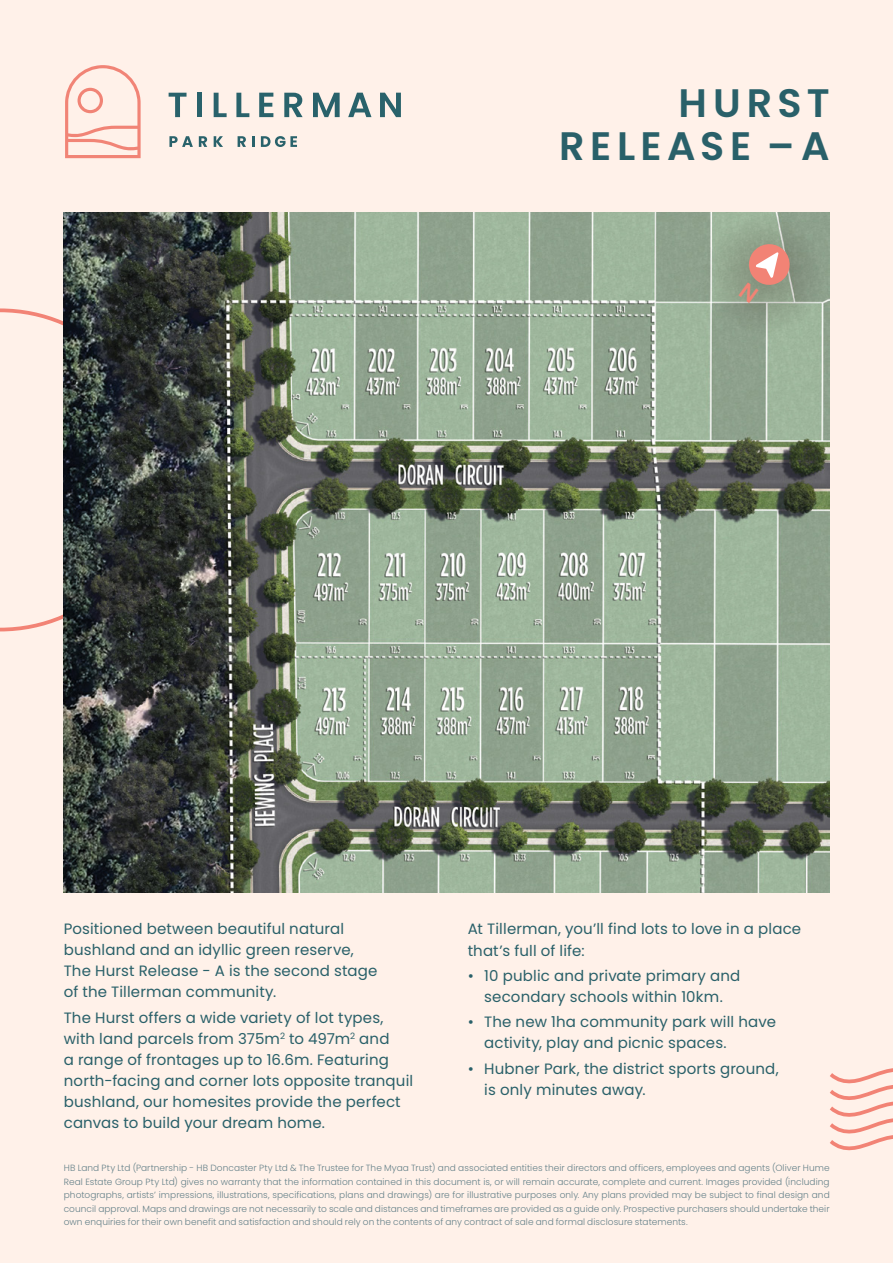
<style>
.page{position:relative;width:893px;height:1263px;background:#fff1e9}
.page>*{position:absolute;margin:0;border:0;box-sizing:border-box;transform-origin:0 0}
.t1{font:600 39.75px/42.6px "Poppins";letter-spacing:.14em;color:#296069;text-align:right}
.t2{font:15px/21px "Poppins";letter-spacing:.01em;color:#296069}
.t3{font:300 9px/13.5px "Poppins";letter-spacing:.005em;color:#658189;text-align:justify}
</style>
<div class="page">
<svg style="left:0;top:308px;width:64px;height:323px"></svg>
<svg style="left:830px;top:1068px;width:63px;height:83px"></svg>
<svg style="left:65px;top:65px;width:76px;height:93px"></svg>
<svg style="left:169px;top:93px;width:18px;height:24px"></svg>
<hr style="left:197px;top:93px;width:4px;height:24px;background:#29626b">
<svg style="left:214px;top:93px;width:13px;height:24px"></svg>
<svg style="left:236px;top:93px;width:13px;height:24px"></svg>
<svg style="left:259px;top:93px;width:14px;height:24px"></svg>
<svg style="left:284px;top:93px;width:19px;height:24px"></svg>
<svg style="left:313px;top:93px;width:27px;height:24px"></svg>
<svg style="left:348px;top:93px;width:23px;height:24px"></svg>
<svg style="left:380px;top:93px;width:21px;height:24px"></svg>
<svg style="left:169px;top:136px;width:24px;height:11px"></svg>
<svg style="left:199px;top:136px;width:8px;height:11px"></svg>
<svg style="left:214px;top:136px;width:9px;height:11px"></svg>
<svg style="left:238px;top:136px;width:8px;height:11px"></svg>
<svg style="left:252px;top:136px;width:2px;height:11px"></svg>
<svg style="left:261px;top:136px;width:36px;height:11px"></svg>
<img style="left:64px;top:213px;width:765px;height:679px">
<svg style="left:703px;top:213px;width:122px;height:121px;background:#92a590"></svg>
<svg style="left:739px;top:241px;width:53px;height:62px;background:#b79d8c"></svg>
<h1 class="t1" style="left:559px;top:82px;width:272px">HURST<br>RELEASE –A</h1>
<h2 class="t2" style="left:64px;top:919px;width:315px">Positioned between beautiful natural bushland and an idyllic green reserve, The Hurst Release - A is the second stage of the Tillerman community.</h2>
<p class="t2" style="left:64px;top:1007px;width:351px">The Hurst offers a wide variety of lot types, with land parcels from 375m<sup>2</sup> to 497m<sup>2</sup> and<br>a range of frontages up to 16.6m. Featuring north-facing and corner lots opposite tranquil bushland, our homesites provide the perfect canvas to build your dream home.</p>
<h2 class="t2" style="left:468px;top:918px;width:335px;line-height:21.6px">At Tillerman, you’ll find lots to love in a place that’s full of life:</h2>
<h2 class="t2" style="left:468px;top:965px;width:274px;text-align:center">• 10 public and private primary and secondary schools within 10km.</h2>
<h2 class="t2" style="left:484px;top:1012px;width:293px;text-indent:-16px">• The new 1ha community park will have activity, play and picnic spaces.</h2>
<h2 class="t2" style="left:484px;top:1058px;width:296px;text-indent:-16px">• Hubner Park, the district sports ground, is only minutes away.</h2>
<p class="t3" style="left:64px;top:1161px;width:767px">HB Land Pty Ltd (Partnership - HB Doncaster Pty Ltd &amp; The Trustee for The Myaa Trust) and associated entities their directors and officers, employees and agents (Oliver Hume Real Estate Group Pty Ltd) gives no warranty that the information contained in this document is, or will remain accurate, complete and current. Images provided (including photographs, artists’ impressions, illustrations, specifications, plans and drawings) are for illustrative purposes only. Any plans provided may be subject to final design and council approval. Maps and drawings are not necessarily to scale and distances and timeframes are provided as a guide only. Prospective purchasers should undertake their own enquiries for their own benefit and satisfaction and should rely on the contents of any contract of sale and formal disclosure statements.</p>
</div>
